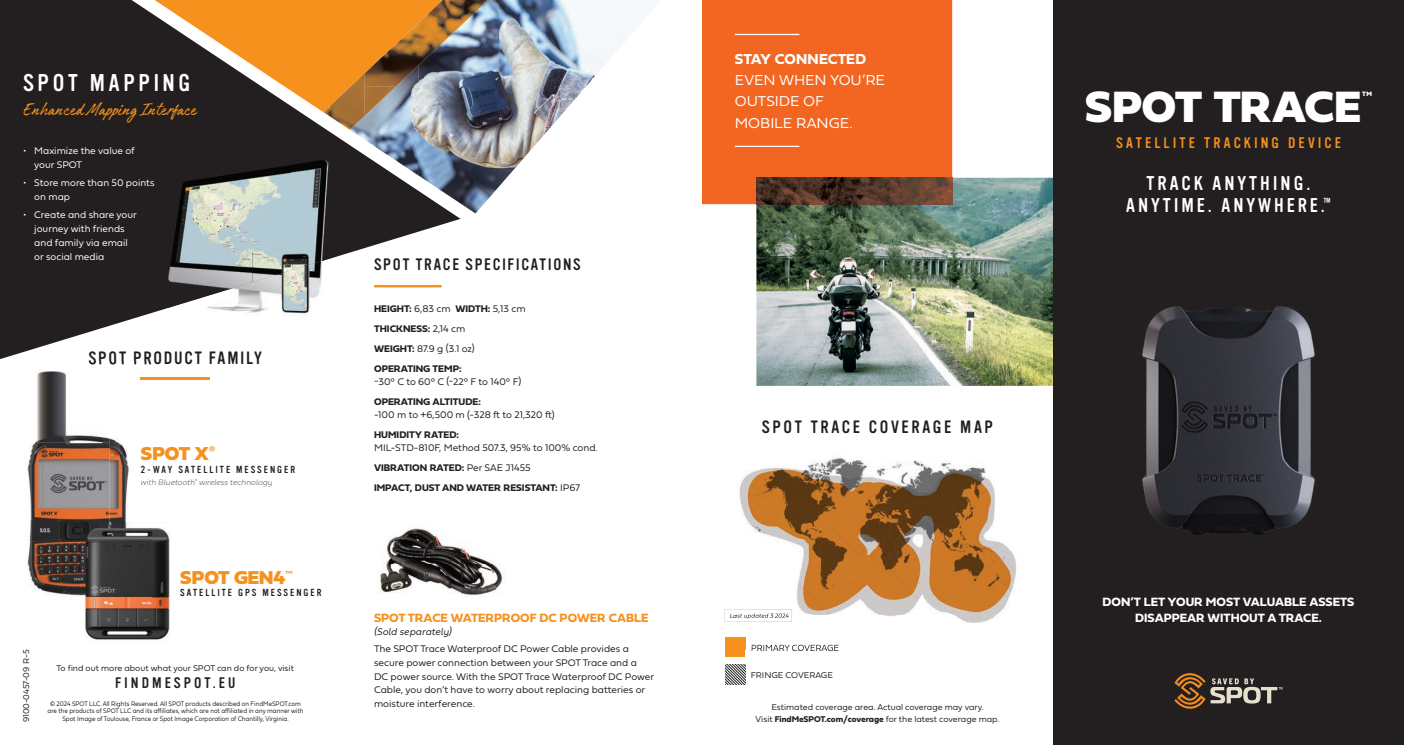
<style>
.page{position:relative;width:1404px;height:745px;background:#fff}
.page>*{position:absolute;margin:0;border:0;box-sizing:border-box;transform-origin:0 0}
.t1{font:45.62px "Fieldwork Geo Black";letter-spacing:-.005em;color:#fff}
.t2{font:23.75px "Vinyl OT";letter-spacing:.155em;color:#fff}
.t3{font:20px "Authenia Textured";letter-spacing:.01em;color:#f7931d}
.t4{font:19.5px/22.2px "Vinyl OT";letter-spacing:.15em;color:#fff;text-align:center}
.t5{font:19.38px "Fieldwork Geo Black";color:#f6911e}
.t6{font:17.5px "Vinyl OT";letter-spacing:.15em;color:#231f20}
.t7{font:17.5px "Vinyl OT";letter-spacing:.1em;color:#231f20}
.t8{font:16.25px "Vinyl OT";letter-spacing:.105em;color:#231f20}
.t9{font:15px/21.2px "Fieldwork Geo Light";letter-spacing:-.005em;color:#fff}
.t10{font:15px "Vinyl OT";letter-spacing:.21em;color:#f6911e}
.t11{font:15px "Fieldwork Geo Bold";letter-spacing:-.005em;color:#fff}
.t12{font:15px "Vinyl OT";letter-spacing:.2em;color:#231f20}
.t13{font:12.5px/16.2px "Fieldwork Geo Bold";color:#fff;text-align:center}
.t14{font:12.5px "Fieldwork Geo Bold";color:#f6911e}
.t15{font:10px/13.8px "Fieldwork Geo Light";color:#231f20}
.t16{font:10px/20px "Fieldwork Geo Bold";color:#231f20}
.t17{font:10px/13.8px "Fieldwork Geo Light";color:#fff}
.t18{font:10px "Vinyl OT";letter-spacing:.2em;color:#231f20}
.t19{font:italic 300 10px "Fieldwork";color:#231f20}
.t20{font:8.75px/12.1px "Fieldwork Geo Light";color:#231f20;text-align:center}
.t21{font:italic 100 8.25px "Fieldwork";color:#636366}
.t22{font:6.88px/7.5px "Fieldwork Geo Light";color:#231f20;text-align:center;scale:.9 1}
.t23{font:6.5px "Fieldwork Geo Black";color:#fff}
.t24{font:italic 100 3.62px "Fieldwork";color:#636366}
.s1{font-family:"Fieldwork Geo Light"}
.s2{font-family:"Fieldwork Geo Bold"}
</style>
<div class="page">
<div style="left:1052px;top:0;width:351px;height:744px;background:#231f20"></div>
<img style="left:756px;top:178px;width:296px;height:207px">
<div style="left:702px;top:0;width:250px;height:204px;background:#f36621"></div>
<img style="left:756px;top:178px;width:196px;height:26px">
<hr style="left:734px;top:146px;width:65px;height:1px;background:#fff">
<hr style="left:734px;top:34px;width:65px;height:1px;background:#fff">
<img style="left:380px;top:528px;width:123px;height:67px">
<svg style="left:725px;top:664px;width:20px;height:19px"></svg>
<div style="left:725px;top:636px;width:20px;height:20px;background:#f6911e"></div>
<svg style="left:1174px;top:673px;width:108px;height:35px"></svg>
<svg style="left:724px;top:609px;width:12px;height:12px"></svg>
<img style="left:460px;top:0;width:151px;height:85px">
<img style="left:460px;top:85px;width:120px;height:86px">
<svg style="left:580px;top:85px;width:7px;height:8px"></svg>
<img style="left:460px;top:171px;width:52px;height:42px">
<svg style="left:0;top:0;width:460px;height:359px;fill:#231f20"></svg>
<svg style="left:155px;top:0;width:288px;height:121px"></svg>
<img style="left:364px;top:0;width:83px;height:87px">
<img style="left:447px;top:0;width:41px;height:39px">
<img style="left:323px;top:73px;width:41px;height:57px">
<img style="left:364px;top:86px;width:32px;height:30px">
<img style="left:167px;top:308px;width:85px;height:7px">
<img style="left:167px;top:150px;width:124px;height:158px">
<img style="left:291px;top:150px;width:42px;height:102px">
<img style="left:293px;top:257px;width:43px;height:58px">
<svg style="left:333px;top:252px;width:3px;height:5px"></svg>
<img style="left:252px;top:282px;width:41px;height:33px">
<img style="left:252px;top:252px;width:41px;height:30px">
<img style="left:293px;top:252px;width:40px;height:18px">
<hr style="left:141px;top:377px;width:69px;height:2px;background:#f6911e">
<img style="left:27px;top:361px;width:82px;height:163px">
<img style="left:109px;top:364px;width:43px;height:158px">
<img style="left:27px;top:524px;width:54px;height:72px">
<img style="left:89px;top:361px;width:63px;height:3px">
<svg style="left:141px;top:377px;width:11px;height:2px"></svg>
<svg style="left:141px;top:479px;width:11px;height:5px"></svg>
<img style="left:81px;top:522px;width:90px;height:120px">
<img style="left:1142px;top:306px;width:173px;height:229px">
<img style="left:736px;top:456px;width:281px;height:193px">
<svg style="left:736px;top:636px;width:9px;height:13px"></svg>
<img style="left:751px;top:644px;width:87px;height:5px">
<img style="left:736px;top:609px;width:56px;height:12px">
<img style="left:736px;top:613px;width:52px;height:5px">
<h2 class="t2" style="left:23px;top:69px;width:169px">SPOT MAPPING</h2>
<h3 class="t3" style="left:23px;top:99px;width:175px">Enhanced Mapping Interface</h3>
<p class="t17" style="left:34px;top:143px;width:102px;text-indent:-11px">• Maximize the value of your SPOT</p>
<p class="t17" style="left:34px;top:175px;width:122px;text-indent:-11px">• Store more than 50 points on map</p>
<p class="t17" style="left:34px;top:207px;width:104px;text-indent:-11px">• Create and share your journey with friends and family via email or social media</p>
<h3 class="t7" style="left:88px;top:348px;width:175px">SPOT PRODUCT FAMILY</h3>
<h3 class="t5" style="left:141px;top:436px;width:76px">SPOT X<sup>®</sup></h3>
<p class="t18" style="left:141px;top:463px;width:156px">2-WAY SATELLITE MESSENGER</p>
<p class="t21" style="left:140px;top:475px;width:134px">with Bluetooth wireless technology</p>
<p class="t24" style="left:194px;top:477px;width:4px">®</p>
<h3 class="t5" style="left:180px;top:559px;width:114px">SPOT GEN4<sup>™</sup></h3>
<p class="t18" style="left:180px;top:587px;width:143px">SATELLITE GPS MESSENGER</p>
<p class="t20" style="left:20px;top:721px;width:74px;rotate:-90deg">9100-0457-09 R-5</p>
<p class="t20" style="left:57px;top:660px;width:239px">To find out more about what your SPOT can do for you, visit</p>
<h3 class="t12" style="left:115px;top:674px;width:122px">FINDMESPOT.EU</h3>
<p class="t22" style="left:48px;top:698px;width:286px">© 2024 SPOT LLC. All Rights Reserved. All SPOT products described on FindMeSPOT.com are the products of SPOT LLC and its affiliates, which are not affiliated in any manner with<br>Spot Image of Toulouse, France or Spot Image Corporation of Chantilly, Virginia.</p>
<h3 class="t8" style="left:374px;top:255px;width:208px">SPOT TRACE SPECIFICATIONS</h3>
<p class="t16" style="left:374px;top:298px;width:153px">HEIGHT: <span class="s1">6,83 cm</span> WIDTH: <span class="s1">5,13 cm<br></span>THICKNESS: <span class="s1">2,14 cm</span></p>
<p class="t15" style="left:374px;top:341px;width:102px"><span class="s2">WEIGHT:</span> 87.9 g (3.1 oz)</p>
<p class="t16" style="left:374px;top:358px;width:89px">OPERATING TEMP:</p>
<p class="t15" style="left:374px;top:374px;width:149px">-30° C to 60° C (-22° F to 140° F)</p>
<p class="t16" style="left:374px;top:391px;width:108px">OPERATING ALTITUDE:</p>
<p class="t15" style="left:374px;top:407px;width:182px">-100 m to +6,500 m (-328 to 21,320 )</p>
<p class="t16" style="left:374px;top:424px;width:86px">HUMIDITY RATED:</p>
<p class="t15" style="left:374px;top:440px;width:225px">MIL-STD-810F, Method 507.3, 95% to 100% cond.</p>
<p class="t16" style="left:374px;top:457px;width:207px">VIBRATION RATED: <span class="s1">Per SAE J1455<br></span>IMPACT, DUST AND WATER RESISTANT: <span class="s1">IP67</span></p>
<p class="t14" style="left:374px;top:607px;width:276px">SPOT TRACE WATERPROOF DC POWER CABLE</p>
<p class="t19" style="left:374px;top:623px;width:79px">(Sold separately)</p>
<p class="t15" style="left:374px;top:641px;width:281px;text-indent:11px">e SPOT Trace Waterproof DC Power Cable provides a secure power connection between your SPOT Trace and a<br>DC power source. With the SPOT Trace Waterproof DC Power Cable, you don’t have to worry about replacing batteries or moisture interference.</p>
<h3 class="t11" style="left:734px;top:47px;width:133px">STAY CONNECTED</h3>
<h3 class="t9" style="left:734px;top:69px;width:152px">EVEN WHEN YOU’RE<br>OUTSIDE OF<br>MOBILE RANGE.</h3>
<h3 class="t6" style="left:761px;top:417px;width:233px">SPOT TRACE COVERAGE MAP</h3>
<p class="t20" style="left:750px;top:668px;width:84px">FRINGE COVERAGE</p>
<p class="t20" style="left:755px;top:700px;width:245px">Estimated coverage area. Actual coverage may vary.<br>Visit <span class="s2">FindMeSPOT.com/coverage</span> for the latest coverage map.</p>
<h1 class="t1" style="left:1084px;top:65px;width:277px">SPOT TRACE</h1>
<p class="t23" style="left:1361px;top:87px;width:11px">TM</p>
<h3 class="t10" style="left:1115px;top:135px;width:226px">SATELLITE TRACKING DEVICE</h3>
<h3 class="t4" style="left:1126px;top:172px;width:206px">TRACK ANYTHING.<br>ANYTIME. ANYWHERE.<sup>™</sup></h3>
<p class="t13" style="left:1102px;top:592px;width:253px">DON’T LET YOUR MOST VALUABLE ASSETS<br>DISAPPEAR WITHOUT A TRACE.</p>
</div>
